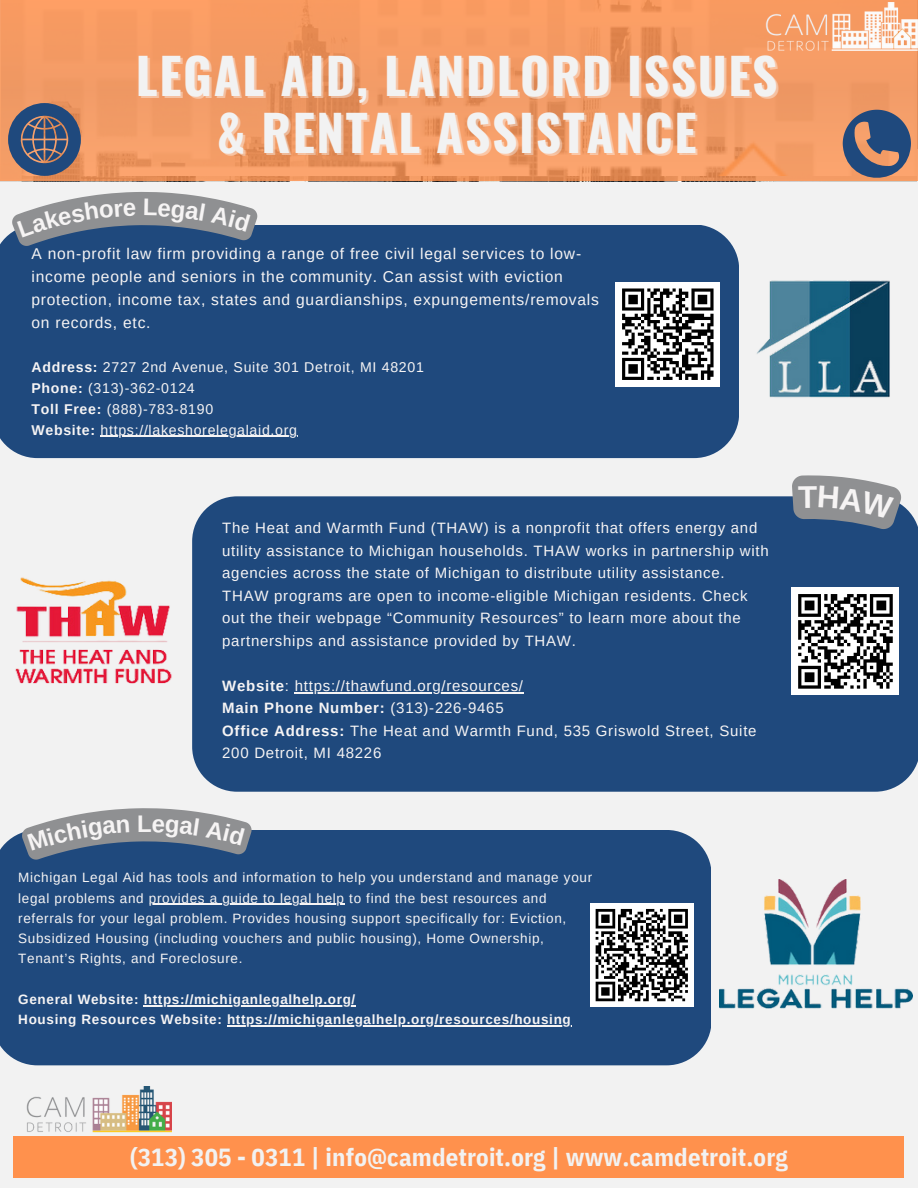
<style>
.page{position:relative;width:918px;height:1188px;background:#f2f2f2}
.page>*{position:absolute;margin:0;border:0;box-sizing:border-box;transform-origin:0 0}
.t1{font:700 49.5px "Oswald";letter-spacing:.035em;color:#f2f2f2}
.t2{font:700 38.85px/47.1px "Arimo";letter-spacing:.045em;color:#f6f4f4;text-align:right}
.t3{font:700 24.75px "IBM Plex Sans Cond";letter-spacing:.005em;color:#f2f2f2}
.t4{font:700 24px "Arimo";color:#f6f4f4}
.t5{font:15.6px/23.1px "Arimo";letter-spacing:.05em;color:#f6f4f4}
.t6{font:15px/22.5px "Arimo";letter-spacing:.05em;color:#f6f4f4}
.t7{font:14.1px/20.9px "Arimo";letter-spacing:.05em;color:#f6f4f4}
.t8{font:13.5px/20.2px "Arimo";letter-spacing:.05em;color:#f6f4f4}
.t9{font:700 13.5px "Arimo";letter-spacing:.05em;color:#f6f4f4}
.s1{font-weight:700}
</style>
<div class="page">
<div style="left:0;top:225px;width:735px;height:233px;background:#1f497d"></div>
<div style="left:0;top:830px;width:711px;height:235px;background:#1f497d"></div>
<img style="left:732px;top:245px;width:158px;height:188px">
<img style="left:720px;top:879px;width:192px;height:130px">
<hr style="left:149px;top:904px;width:196px;height:1px;background:#f6f4f4">
<hr style="left:144px;top:1005px;width:212px;height:1px;background:#f6f4f4">
<hr style="left:227px;top:1025px;width:345px;height:1px;background:#f6f4f4">
<div style="left:14px;top:1137px;width:890px;height:41px;background:#ff914d"></div>
<img style="left:26px;top:1087px;width:146px;height:46px">
<svg style="left:0;top:0;width:918px;height:181px;background:#f19962"></svg>
<img style="left:764px;top:3px;width:153px;height:50px">
<svg style="left:843px;top:110px;width:68px;height:72px;background:#786d75"></svg>
<div style="left:616px;top:282px;width:104px;height:104px;background:#fff"></div>
<svg style="left:622px;top:288px;width:92px;height:92px"></svg>
<div style="left:590px;top:903px;width:104px;height:104px;background:#fff"></div>
<svg style="left:595px;top:908px;width:93px;height:94px"></svg>
<div style="left:192px;top:496px;width:726px;height:296px;background:#1f497d"></div>
<img style="left:15px;top:577px;width:157px;height:107px">
<div style="left:792px;top:588px;width:107px;height:107px;background:#fff"></div>
<svg style="left:798px;top:594px;width:95px;height:95px"></svg>
<svg style="left:8px;top:103px;width:73px;height:73px;background:#646273"></svg>
<hr style="left:101px;top:436px;width:197px;height:1px;background:#f6f4f4">
<hr style="left:295px;top:692px;width:229px;height:1px;background:#f6f4f4">
<svg style="left:11px;top:192px;width:247px;height:55px;background:#7d8999"></svg>
<svg style="left:788px;top:475px;width:115px;height:56px;background:#838b97"></svg>
<svg style="left:21px;top:808px;width:231px;height:52px;background:#7f8a99"></svg>
<h4 class="t2" style="left:390px;top:24px;width:510px">Legal Aid &amp; Landlord<br>Issues/Rental Assistance</h4>
<p class="t1" style="left:136px;top:37px;width:643px">LEGAL AID, LANDLORD ISSUES</p>
<h4 class="t1" style="left:217px;top:94px;width:481px">&amp; RENTAL ASSISTANCE</h4>
<p class="t5" style="left:31px;top:242px;width:569px">A non-profit law firm providing a range of free civil legal services to low&shy;income people and seniors in the community. Can assist with eviction protection, income tax, states and guardianships, expungements/removals on records, etc.</p>
<h3 class="t7" style="left:31px;top:357px;width:394px"><span class="s1">Address:</span> 2727 2nd Avenue, Suite 301 Detroit, MI 48201<br><span class="s1">Phone:</span> (313)-362-0124<br><span class="s1">Toll Free:</span> (888)-783-8190<br><span class="s1">Website:</span> https://lakeshorelegalaid.org</h3>
<h3 class="t4" style="left:137px;top:810px;width:16px">L</h3>
<p class="t6" style="left:222px;top:517px;width:548px">The Heat and Warmth Fund (THAW) is a nonprofit that offers energy and utility assistance to Michigan households. THAW works in partnership with agencies across the state of Michigan to distribute utility assistance.<br>THAW programs are open to income-eligible Michigan residents. Check out the their webpage “Community Resources” to learn more about the partnerships and assistance provided by THAW.</p>
<p class="t6" style="left:222px;top:674px;width:536px"><span class="s1">Website</span>: https://thawfund.org/resources/<br><span class="s1">Main Phone Number:</span> (313)-226-9465<br><span class="s1">Office Address:</span> The Heat and Warmth Fund, 535 Griswold Street, Suite 200 Detroit, MI 48226</p>
<p class="t8" style="left:18px;top:868px;width:575px">Michigan Legal Aid has tools and information to help you understand and manage your legal problems and provides a guide to legal help to find the best resources and</p>
<h2 class="t8" style="left:18px;top:908px;width:550px">referrals for your legal problem. Provides housing support specifically for: Eviction,<br>Subsidized Housing (including vouchers and public housing), Home Ownership,<br>Tenant’s Rights, and Foreclosure.</h2>
<h2 class="t9" style="left:18px;top:992px;width:339px">General Website: https://michiganlegalhelp.org/</h2>
<p class="t9" style="left:18px;top:1012px;width:554px">Housing Resources Website: https://michiganlegalhelp.org/resources/housing</p>
<h5 class="t3" style="left:130px;top:1141px;width:659px">(313) 305 - 0311 | info@camdetroit.org | www.camdetroit.org</h5>
</div>
